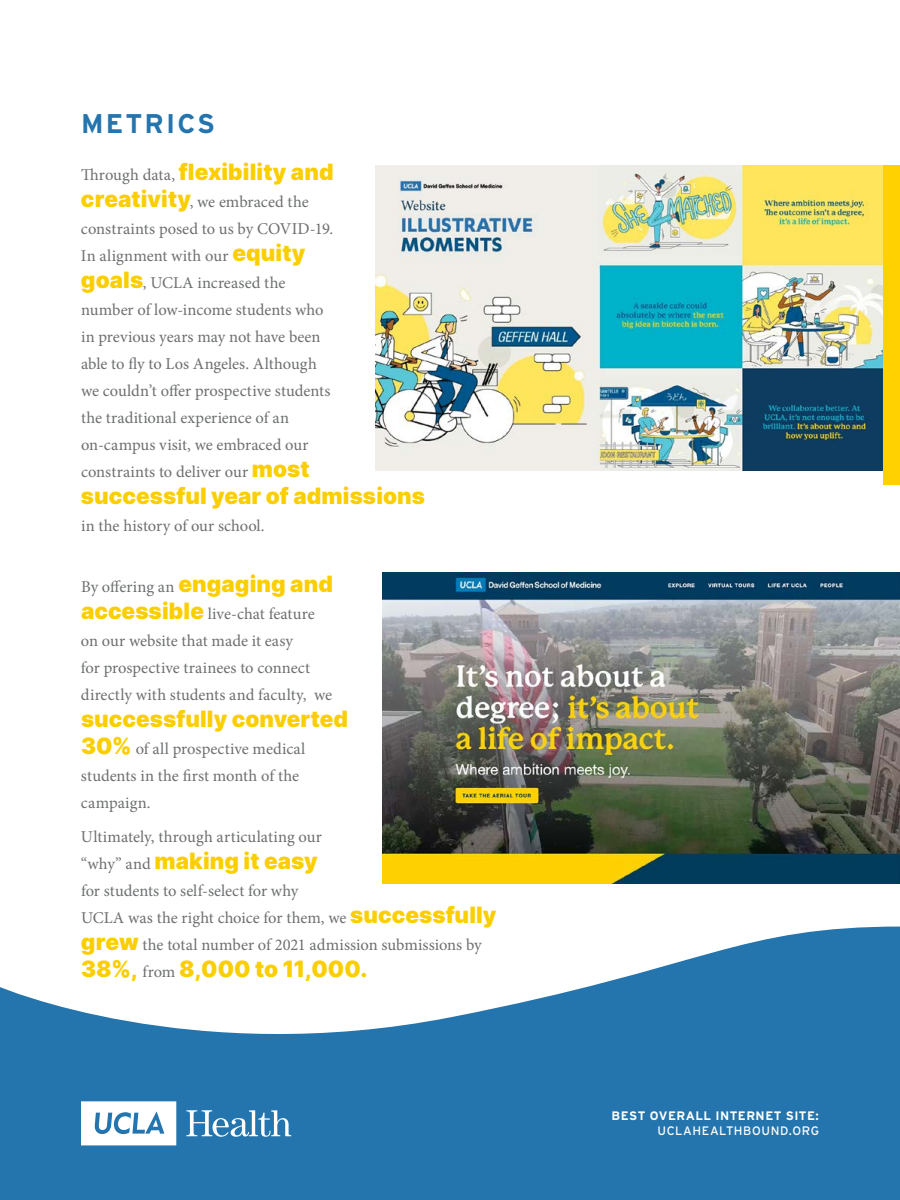
<style>
.page{position:relative;width:900px;height:1200px;background:#fff}
.page>*{position:absolute;margin:0;border:0;box-sizing:border-box;transform-origin:0 0}
.t1{font:700 27px "Interstate";letter-spacing:.08em;color:#2474ae}
.t2{font:900 22.5px "Inter";letter-spacing:.005em;color:#fbce00}
.t3{font:16.5px/27px "Minion Pro";color:#6d6f71}
.t4{font:700 12.3px "Interstate";letter-spacing:.035em;color:#fff}
.t5{font:12.3px "Interstate";letter-spacing:.05em;color:#fff}
.s1{font-family:"Minion Pro";font-weight:400;font-size:16.5px;color:#6d6f71}
.s2{font-family:"Inter";font-weight:900;font-size:22.5px;color:#fbce00}
</style>
<div class="page">
<img style="left:376px;top:166px;width:507px;height:305px">
<svg style="left:0;top:927px;width:900px;height:273px;fill:#2474ae"></svg>
<svg style="left:81px;top:1101px;width:95px;height:44px"></svg>
<svg style="left:186px;top:1110px;width:105px;height:27px"></svg>
<div style="left:883px;top:165px;width:17px;height:320px;background:#ffd100"></div>
<img style="left:383px;top:572px;width:517px;height:311px">
<h1 class="t1" style="left:81px;top:107px;width:136px">METRICS</h1>
<h2 class="t2" style="left:81px;top:155px;width:254px"><span class="s1">Through data,</span> flexibility and</h2>
<p class="t3" style="left:81px;top:188px;width:254px"><span class="s2">creativity</span>, we embraced the constraints posed to us by COVID-19.<br>In alignment with our <span class="s2">equity goals</span>, UCLA increased the number of low-income students who in previous years may not have been able to fly to Los Angeles. Although we couldn’t offer prospective students the traditional experience of an on-campus visit, we embraced our constraints to deliver our <span class="s2">most</span></p>
<h2 class="t2" style="left:81px;top:479px;width:346px">successful year of admissions</h2>
<p class="t3" style="left:81px;top:512px;width:185px">in the history of our school.</p>
<p class="t3" style="left:81px;top:573px;width:253px">By offering an <span class="s2">engaging and accessible</span> live-chat feature on our website that made it easy<br>for prospective trainees to connect directly with students and faculty, we</p>
<h2 class="t2" style="left:81px;top:702px;width:269px">successfully converted</h2>
<p class="t3" style="left:81px;top:735px;width:226px"><span class="s2">30%</span> of all prospective medical students in the first month of the campaign.</p>
<p class="t3" style="left:81px;top:823px;width:242px">Ultimately, through articulating our</p>
<h2 class="t2" style="left:81px;top:844px;width:238px"><span class="s1">“why” and</span> making it easy</h2>
<p class="t3" style="left:81px;top:877px;width:417px">for students to self-select for why<br>UCLA was the right choice for them, we <span class="s2">successfully grew</span> the total number of 2021 admission submissions by</p>
<h2 class="t2" style="left:81px;top:952px;width:288px">38%, <span class="s1">from</span> 8,000 to 11,000.</h2>
<p class="t4" style="left:611px;top:1108px;width:209px">BEST OVERALL INTERNET SITE:</p>
<p class="t5" style="left:658px;top:1123px;width:163px">UCLAHEALTHBOUND.ORG</p>
</div>
